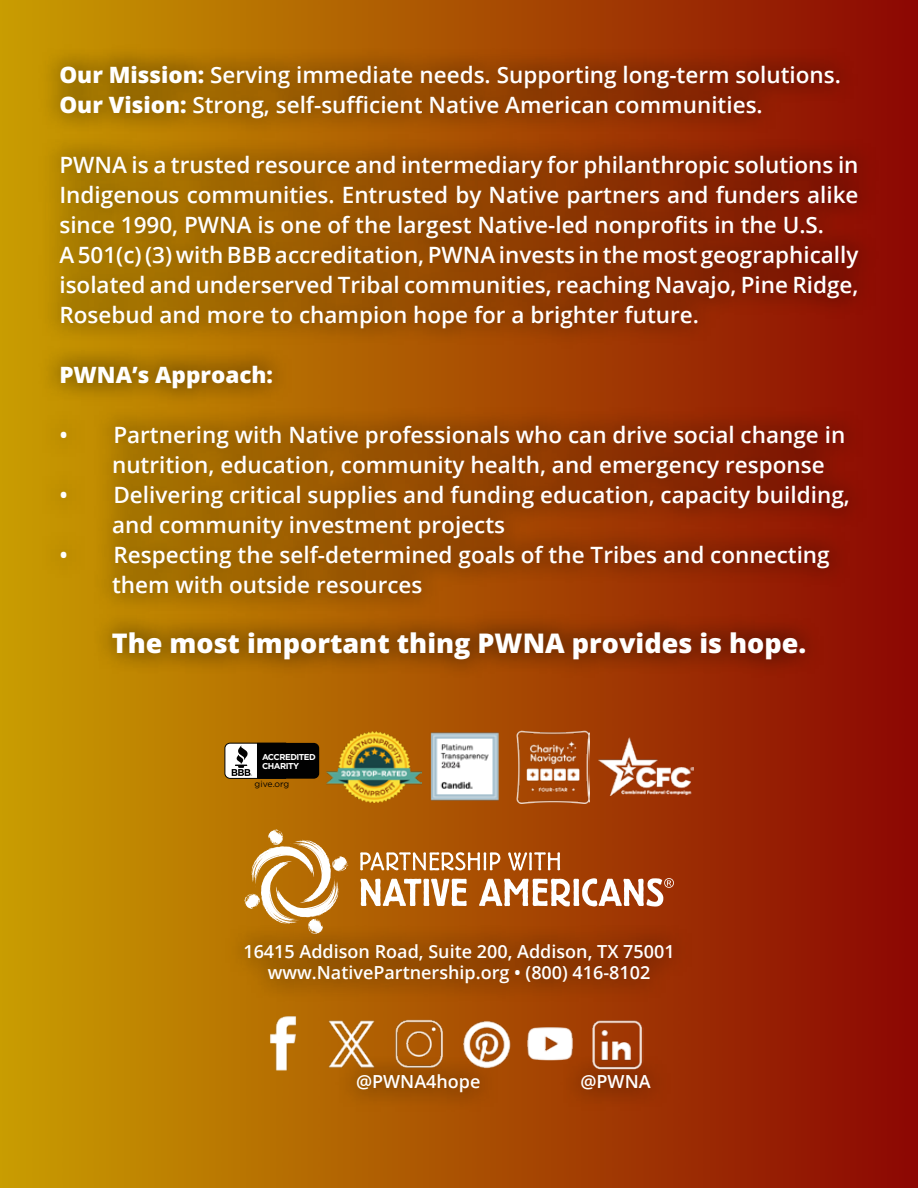
<style>
.page{position:relative;width:918px;height:1188px;background:#fff}
.page>*{position:absolute;margin:0;border:0;box-sizing:border-box;transform-origin:0 0}
.t1{font:800 27px "Open Sans";color:#fff}
.t2{font:600 22.5px/30px "Open Sans";color:#fff}
.t3{font:800 22.5px "Open Sans";color:#fff}
.t4{font:600 18px/21.6px "Open Sans";color:#fff;text-align:center}
.t5{font:8.7px "Gotham";color:#010101}
.t6{font:700 8.55px/9.6px "Gotham";letter-spacing:-.055em;color:#fff}
.t7{font:2.25px "Gotham";color:#231f20}
.s1{font-weight:800}
</style>
<div class="page">
<img style="left:0;top:0;width:918px;height:1188px">
<div style="left:39px;top:44px;width:840px;height:637px;background:#000;opacity:.75"></div>
<svg style="left:360px;top:852px;width:140px;height:18px"></svg>
<svg style="left:508px;top:852px;width:52px;height:19px"></svg>
<svg style="left:360px;top:879px;width:107px;height:27px"></svg>
<svg style="left:244px;top:829px;width:104px;height:93px"></svg>
<svg style="left:479px;top:878px;width:195px;height:29px"></svg>
<div style="left:225px;top:922px;width:468px;height:82px;background:#000;opacity:.75"></div>
<div style="left:335px;top:1053px;width:166px;height:59px;background:#000;opacity:.75"></div>
<div style="left:560px;top:1053px;width:111px;height:58px;background:#000;opacity:.75"></div>
<img style="left:256px;top:1015px;width:55px;height:56px">
<img style="left:588px;top:1015px;width:55px;height:56px">
<img style="left:323px;top:1015px;width:55px;height:56px">
<img style="left:458px;top:1015px;width:56px;height:56px">
<img style="left:522px;top:1016px;width:56px;height:55px">
<img style="left:391px;top:1015px;width:55px;height:56px">
<svg style="left:225px;top:743px;width:94px;height:36px"></svg>
<img style="left:327px;top:730px;width:173px;height:73px">
<img style="left:516px;top:730px;width:73px;height:73px">
<img style="left:599px;top:737px;width:94px;height:59px">
<p class="t2" style="left:59px;top:59px;width:783px"><span class="s1">Our Mission:</span> Serving immediate needs. Supporting long-term solutions.<br><span class="s1">Our Vision:</span> Strong, self-sufficient Native American communities.</p>
<p class="t2" style="left:59px;top:149px;width:801px">PWNA is a trusted resource and intermediary for philanthropic solutions in Indigenous communities. Entrusted by Native partners and funders alike since 1990, PWNA is one of the largest Native-led nonprofits in the U.S.<br>A 501(c) (3) with BBB accreditation, PWNA invests in the most geographically isolated and underserved Tribal communities, reaching Navajo, Pine Ridge, Rosebud and more to champion hope for a brighter future.</p>
<p class="t3" style="left:59px;top:357px;width:215px">PWNA’s Approach:</p>
<p class="t2" style="left:112px;top:419px;width:735px;text-indent:-53px">• Partnering with Native professionals who can drive social change in nutrition, education, community health, and emergency response</p>
<p class="t2" style="left:112px;top:479px;width:739px;text-indent:-53px">• Delivering critical supplies and funding education, capacity building, and community investment projects</p>
<p class="t2" style="left:112px;top:539px;width:719px;text-indent:-53px">• Respecting the self-determined goals of the Tribes and connecting them with outside resources</p>
<p class="t1" style="left:112px;top:622px;width:696px">The most important thing PWNA provides is hope.</p>
<p class="t6" style="left:262px;top:752px;width:55px">ACCREDITED<br>CHARITY</p>
<p class="t5" style="left:255px;top:780px;width:36px">give.org</p>
<p class="t7" style="left:250px;top:774px;width:3px">®</p>
<p class="t4" style="left:243px;top:940px;width:433px">16415 Addison Road, Suite 200, Addison, TX 75001 www.NativePartnership.org • (800) 416-8102</p>
<p class="t4" style="left:356px;top:1071px;width:126px">@PWNA4hope</p>
<p class="t4" style="left:580px;top:1071px;width:72px">@PWNA</p>
</div>
